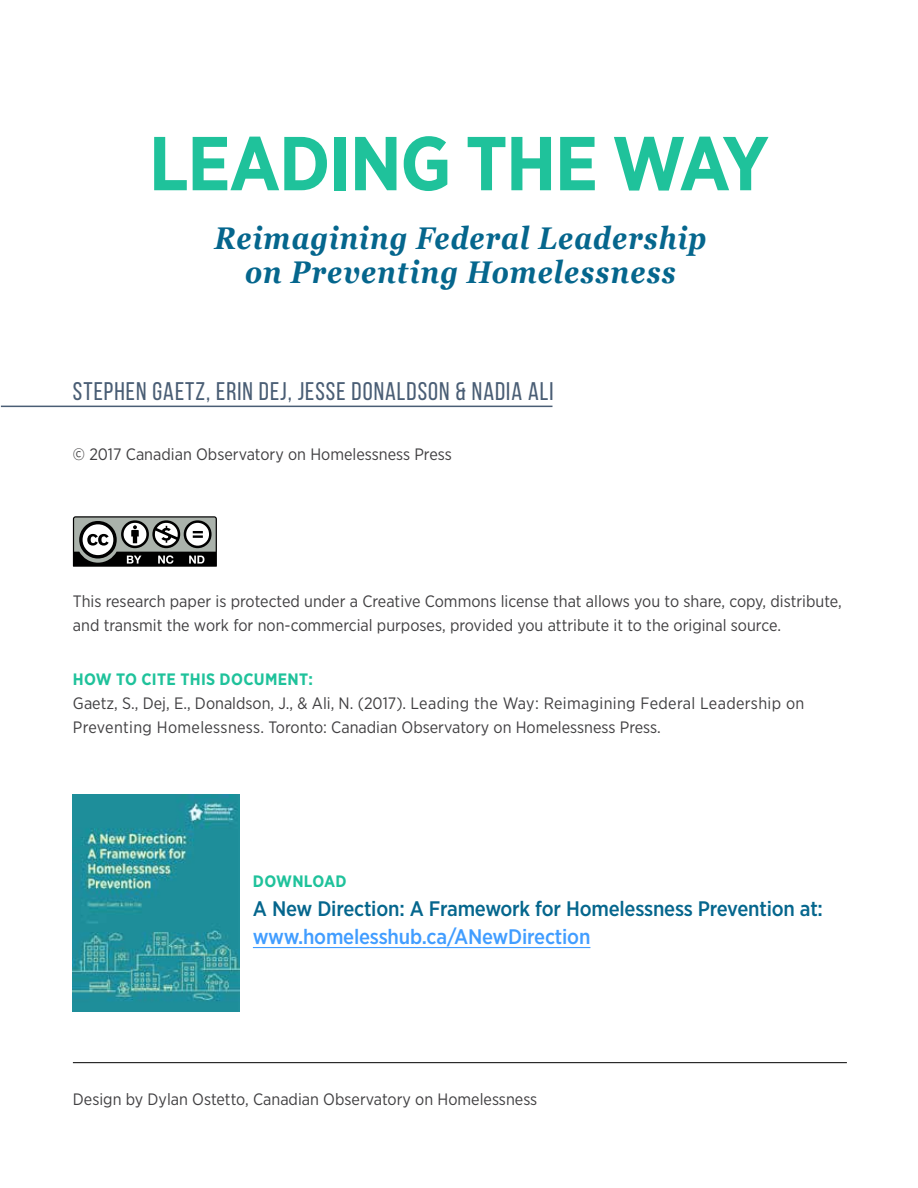
<style>
.page{position:relative;width:918px;height:1188px;background:#fff}
.page>*{position:absolute;margin:0;border:0;box-sizing:border-box;transform-origin:0 0}
.t1{font:700 76.2px "Gotham Narrow";letter-spacing:-.02em;color:#1fc29b}
.t2{font:italic 700 31.35px/34.5px "Georgia";letter-spacing:.035em;color:#05668d;text-align:center;scale:.86 1}
.t3{font:25.5px "Bebas Neue";letter-spacing:.04em;color:#4a5e75}
.t4{font:500 21px "Gotham Narrow";letter-spacing:-.01em;color:#05668d}
.t5{font:500 21px "Gotham Narrow";letter-spacing:-.01em;color:#419dff}
.t6{font:16.5px/24px "Gotham Narrow";color:#414042}
.t7{font:700 16.5px "Gotham Narrow";letter-spacing:.02em;color:#1fc29b}
</style>
<div class="page">
<hr style="left:1px;top:406px;width:551px;height:1px;background:#4a5e75">
<hr style="left:253px;top:947px;width:337px;height:1px;background:#419dff">
<hr style="left:73px;top:1062px;width:774px;height:1px;background:#000">
<svg style="left:73px;top:516px;width:144px;height:51px"></svg>
<img style="left:73px;top:794px;width:166px;height:218px">
<h1 class="t1" style="left:149px;top:115px;width:622px">LEADING THE WAY</h1>
<h2 class="t2" style="left:215px;top:219px;width:573px">Reimagining Federal Leadership on Preventing Homelessness</h2>
<h3 class="t3" style="left:73px;top:377px;width:482px">STEPHEN GAETZ, ERIN DEJ, JESSE DONALDSON &amp; NADIA ALI</h3>
<p class="t6" style="left:73px;top:441px;width:380px">© 2017 Canadian Observatory on Homelessness Press</p>
<p class="t6" style="left:73px;top:588px;width:770px">This research paper is protected under a Creative Commons license that allows you to share, copy, distribute, and transmit the work for non-commercial purposes, provided you attribute it to the original source.</p>
<p class="t7" style="left:73px;top:668px;width:241px">HOW TO CITE THIS DOCUMENT:</p>
<p class="t6" style="left:73px;top:690px;width:733px">Gaetz, S., Dej, E., Donaldson, J., &amp; Ali, N. (2017). Leading the Way: Reimagining Federal Leadership on<br>Preventing Homelessness. Toronto: Canadian Observatory on Homelessness Press.</p>
<p class="t7" style="left:253px;top:871px;width:95px">DOWNLOAD</p>
<p class="t4" style="left:253px;top:895px;width:572px">A New Direction: A Framework for Homelessness Prevention at:</p>
<p class="t5" style="left:253px;top:923px;width:339px">www.homelesshub.ca/ANewDirection</p>
<p class="t6" style="left:73px;top:1086px;width:466px">Design by Dylan Ostetto, Canadian Observatory on Homelessness</p>
</div>
